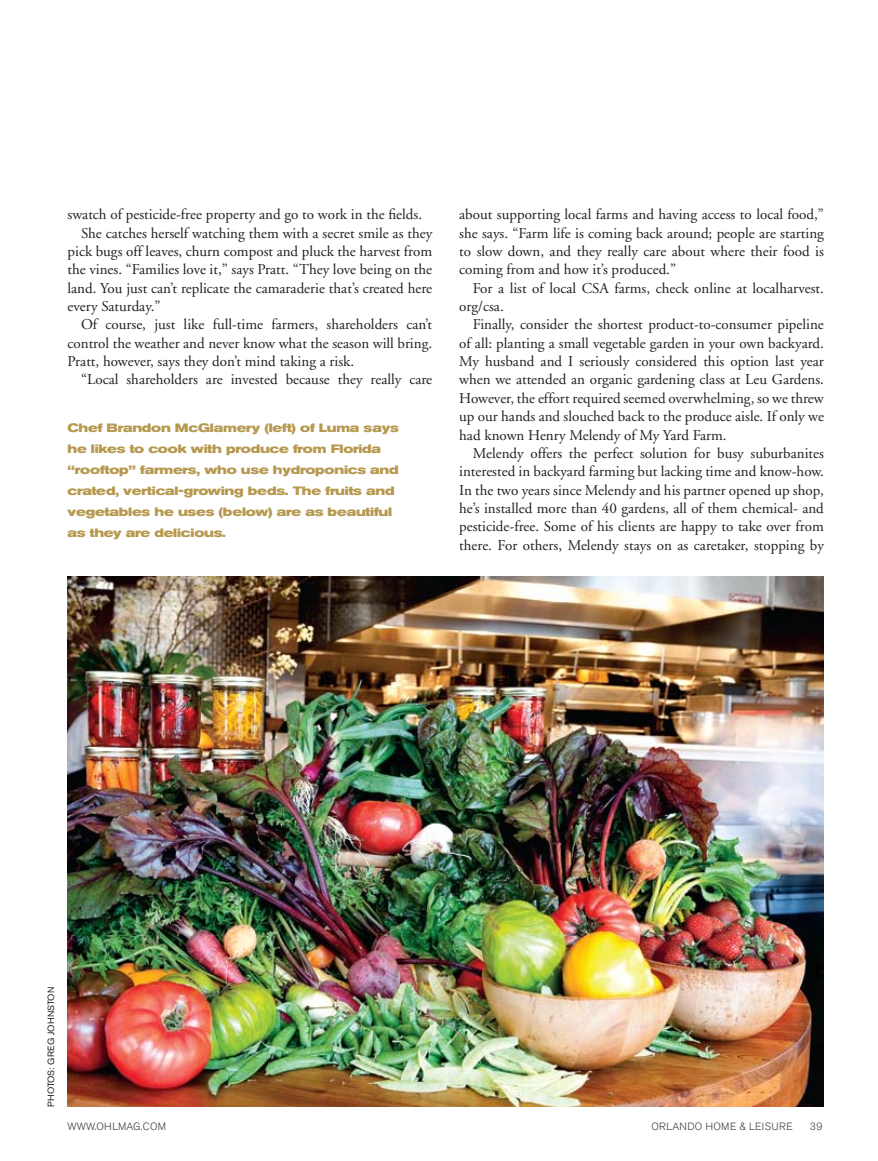
<style>
.page{position:relative;width:878px;height:1161px;background:#fff}
.page>*{position:absolute;margin:0;border:0;box-sizing:border-box;transform-origin:0 0}
.t1{font:15px/18.3px "Adobe Garamond";color:#231f20;text-align:justify}
.t2{font:700 expanded 12px/21px "Akzidenz Grotesk BE";letter-spacing:-.015em;color:#b6984e}
.t3{font:300 10.5px "Akzidenz Grotesk BE";letter-spacing:.03em;color:#414142}
.t4{font:300 10.5px "Akzidenz Grotesk BE";letter-spacing:.01em;color:#414142}
.t5{font:9px "Akzidenz Grotesk BE";letter-spacing:.02em;color:#231f20}
</style>
<div class="page">
<img style="left:68px;top:577px;width:756px;height:530px">
<p class="t1" style="left:68px;top:206px;width:356px">swatch of pesticide-free property and go to work in the fields.</p>
<p class="t1" style="left:81px;top:224px;width:353px">She catches herself watching them with a secret smile as they</p>
<p class="t1" style="left:68px;top:242px;width:366px">pick bugs off leaves, churn compost and pluck the harvest from</p>
<p class="t1" style="left:68px;top:261px;width:366px">the vines. “Families love it,” says Pratt. “They love being on the</p>
<p class="t1" style="left:68px;top:279px;width:366px">land. You just can’t replicate the camaraderie that’s created here</p>
<p class="t1" style="left:68px;top:298px;width:94px">every Saturday.”</p>
<p class="t1" style="left:81px;top:316px;width:352px">Of course, just like full-time farmers, shareholders can’t</p>
<p class="t1" style="left:68px;top:334px;width:366px">control the weather and never know what the season will bring.</p>
<p class="t1" style="left:68px;top:353px;width:288px">Pratt, however, says they don’t mind taking a risk.</p>
<p class="t1" style="left:81px;top:371px;width:352px">“Local shareholders are invested because they really care</p>
<p class="t2" style="left:68px;top:417px;width:333px">Chef Brandon McGlamery (left) of Luma says he likes to cook with produce from Florida “rooftop” farmers, who use hydroponics and crated, vertical-growing beds. The fruits and vegetables he uses (below) are as beautiful as they are delicious.</p>
<p class="t1" style="left:459px;top:206px;width:366px">about supporting local farms and having access to local food,” she says. “Farm life is coming back around; people are starting to slow down, and they really care about where their food is coming from and how it’s produced.”</p>
<p class="t1" style="left:459px;top:279px;width:366px;text-indent:14px">For a list of local CSA farms, check online at localharvest. org/csa.</p>
<p class="t1" style="left:459px;top:316px;width:366px;text-indent:14px">Finally, consider the shortest product-to-consumer pipeline of all: planting a small vegetable garden in your own backyard.<br>My husband and I seriously considered this option last year when we attended an organic gardening class at Leu Gardens.<br>However, the effort required seemed overwhelming, so we threw up our hands and slouched back to the produce aisle. If only we had known Henry Melendy of My Yard Farm.</p>
<p class="t1" style="left:459px;top:444px;width:366px;text-indent:14px">Melendy offers the perfect solution for busy suburbanites interested in backyard farming but lacking time and know-how.<br>In the two years since Melendy and his partner opened up shop, he’s installed more than 40 gardens, all of them chemical- and pesticide-free. Some of his clients are happy to take over from there. For others, Melendy stays on as caretaker, stopping by</p>
<p class="t5" style="left:46px;top:1107px;width:122px;rotate:-90deg">Photos: greg johnston</p>
<p class="t4" style="left:68px;top:1121px;width:100px">WWW.OHLMAG.COM</p>
<p class="t3" style="left:651px;top:1121px;width:143px">ORLANDO HOME &amp; LEISURE</p>
<p class="t3" style="left:809px;top:1121px;width:14px">39</p>
</div>
